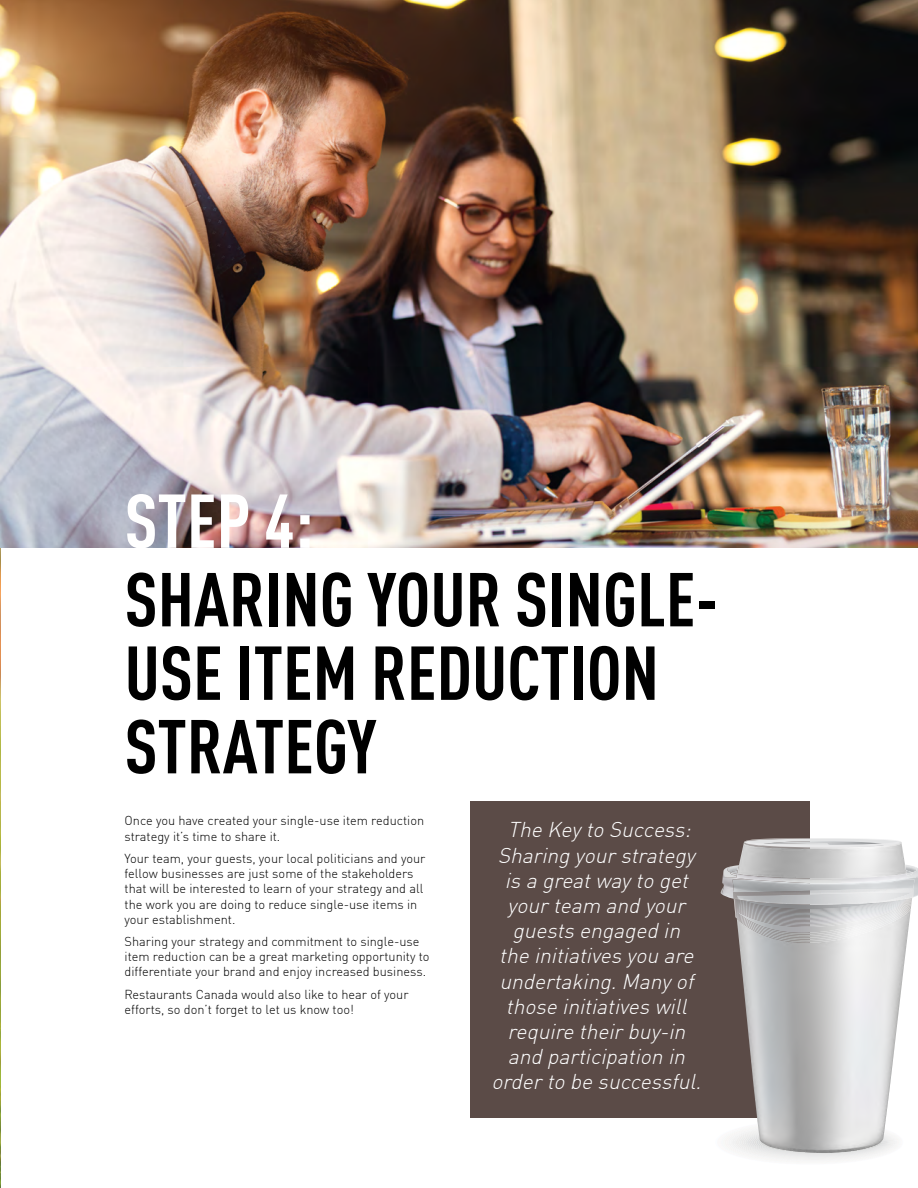
<style>
.page{position:relative;width:918px;height:1188px;background:#fff}
.page>*{position:absolute;margin:0;border:0;box-sizing:border-box;transform-origin:0 0}
.t1{font:700 condensed 75px/73.5px "DIN Offc";color:#000}
.t2{font:700 condensed 75px "DIN Offc";color:#fff}
.t3{font:italic 300 21px/25.2px "DIN Offc";color:#fff;text-align:center}
.t4{font:300 12.75px/15.3px "DIN Offc";color:#000}
</style>
<div class="page">
<div style="left:470px;top:801px;width:339px;height:317px;background:#5b4b47"></div>
<img style="left:0;top:548px;width:1px;height:640px">
<img style="left:1px;top:0;width:917px;height:548px">
<svg style="left:725px;top:1132px;width:153px;height:28px"></svg>
<img style="left:737px;top:943px;width:170px;height:210px">
<img style="left:739px;top:941px;width:168px;height:2px">
<img style="left:738px;top:939px;width:169px;height:2px">
<img style="left:738px;top:938px;width:170px;height:1px">
<img style="left:738px;top:936px;width:170px;height:2px">
<img style="left:738px;top:934px;width:170px;height:2px">
<img style="left:738px;top:918px;width:172px;height:16px">
<img style="left:737px;top:918px;width:172px;height:15px">
<img style="left:737px;top:918px;width:171px;height:9px">
<img style="left:737px;top:918px;width:170px;height:8px">
<img style="left:737px;top:918px;width:169px;height:6px">
<img style="left:737px;top:918px;width:168px;height:5px">
<img style="left:737px;top:918px;width:167px;height:4px">
<img style="left:736px;top:918px;width:167px;height:2px">
<img style="left:736px;top:918px;width:166px;height:1px">
<img style="left:729px;top:865px;width:186px;height:2px">
<img style="left:737px;top:842px;width:170px;height:25px">
<img style="left:722px;top:870px;width:196px;height:29px">
<img style="left:733px;top:879px;width:182px;height:13px">
<svg style="left:734px;top:899px;width:178px;height:19px;background:#b7b8b9"></svg>
<img style="left:734px;top:889px;width:179px;height:1px">
<img style="left:735px;top:890px;width:178px;height:9px">
<img style="left:736px;top:891px;width:176px;height:1px">
<img style="left:737px;top:892px;width:174px;height:13px">
<img style="left:724px;top:867px;width:194px;height:11px">
<img style="left:730px;top:872px;width:183px;height:4px">
<img style="left:736px;top:874px;width:171px;height:9px">
<img style="left:744px;top:848px;width:157px;height:1px">
<img style="left:744px;top:847px;width:158px;height:1px">
<svg style="left:744px;top:838px;width:157px;height:9px"></svg>
<h1 class="t2" style="left:125px;top:476px;width:191px">STEP 4:</h1>
<h1 class="t1" style="left:125px;top:561px;width:595px">SHARING YOUR SINGLE-<br>USE ITEM REDUCTION<br>STRATEGY</h1>
<p class="t4" style="left:125px;top:813px;width:301px">Once you have created your single-use item reduction strategy it’s time to share it.</p>
<p class="t4" style="left:125px;top:850px;width:302px">Your team, your guests, your local politicians and your fellow businesses are just some of the stakeholders that will be interested to learn of your strategy and all the work you are doing to reduce single-use items in your establishment.</p>
<p class="t4" style="left:125px;top:933px;width:307px">Sharing your strategy and commitment to single-use item reduction can be a great marketing opportunity to differentiate your brand and enjoy increased business.</p>
<p class="t4" style="left:125px;top:986px;width:286px">Restaurants Canada would also like to hear of your efforts, so don’t forget to let us know too!</p>
<h2 class="t3" style="left:492px;top:817px;width:216px">The Keyto Success:<br>Sharing yourstrategy is a greatwayto get yourteam and your guests engaged in<br>the initiatives you are undertaking.Manyof those initiatives will require theirbuy-in and participation in orderto be successful.</h2>
</div>
